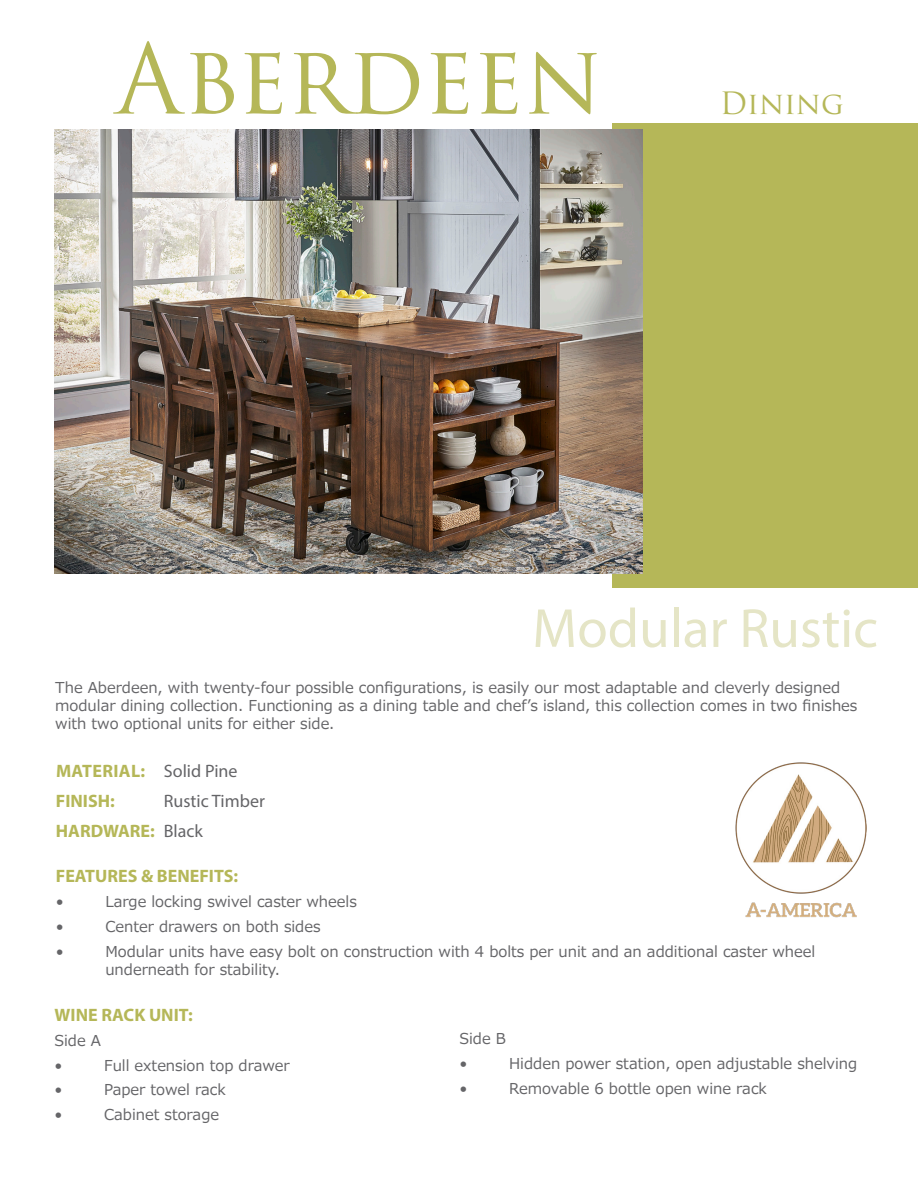
<style>
.page{position:relative;width:918px;height:1188px;background:#fff}
.page>*{position:absolute;margin:0;border:0;box-sizing:border-box;transform-origin:0 0}
.t1{font:94.5px "Trajan Pro 3";letter-spacing:-.02em;color:#b5b758}
.t2{font:55.5px "Myriad Pro";color:#e5e5c6}
.t3{font:30px "Trajan Pro 3";color:#b5b758}
.t4{font:700 18px "Myriad Pro";color:#b5b758}
.t5{font:700 18px "Myriad Pro";letter-spacing:.02em;color:#b5b758}
.t6{font:18px "Myriad Pro";color:#656568}
.t7{font:15px/18px "Meiryo";color:#656568}
.s1{font-weight:400;color:#656568}
</style>
<div class="page">
<div style="left:612px;top:123px;width:306px;height:464px;background:#b5b758"></div>
<img style="left:54px;top:129px;width:589px;height:444px">
<img style="left:735px;top:762px;width:132px;height:156px">
<p class="t1" style="left:116px;top:14px;width:489px">Aberdeen</p>
<p class="t3" style="left:720px;top:83px;width:126px">Dining</p>
<p class="t2" style="left:532px;top:594px;width:347px">Modular Rustic</p>
<p class="t7" style="left:55px;top:679px;width:804px">The Aberdeen, with twenty-four possible configurations, is easily our most adaptable and cleverly designed modular dining collection. Functioning as a dining table and chef’s island, this collection comes in two finishes with two optional units for either side.</p>
<p class="t5" style="left:56px;top:760px;width:183px">MATERIAL: <span class="s1">Solid Pine</span></p>
<p class="t4" style="left:56px;top:790px;width:60px">FINISH:</p>
<p class="t6" style="left:164px;top:790px;width:103px">Rustic Timber</p>
<p class="t4" style="left:56px;top:820px;width:149px">HARDWARE: <span class="s1">Black</span></p>
<p class="t4" style="left:56px;top:865px;width:184px">FEATURES &amp; BENEFITS:</p>
<p class="t7" style="left:56px;top:894px;width:9px">•</p>
<p class="t7" style="left:105px;top:894px;width:253px">Large locking swivel caster wheels</p>
<p class="t7" style="left:56px;top:918px;width:9px">•</p>
<p class="t7" style="left:105px;top:918px;width:217px">Center drawers on both sides</p>
<p class="t7" style="left:56px;top:943px;width:9px">•</p>
<p class="t7" style="left:105px;top:943px;width:711px">Modular units have easy bolt on construction with 4 bolts per unit and an additional caster wheel underneath for stability.</p>
<p class="t4" style="left:55px;top:1003px;width:140px">WINE RACK UNIT:</p>
<p class="t7" style="left:55px;top:1032px;width:48px">Side A</p>
<p class="t7" style="left:55px;top:1057px;width:9px">•</p>
<p class="t7" style="left:104px;top:1057px;width:187px">Full extension top drawer</p>
<p class="t7" style="left:55px;top:1082px;width:9px">•</p>
<p class="t7" style="left:104px;top:1082px;width:123px">Paper towel rack</p>
<p class="t7" style="left:55px;top:1106px;width:9px">•</p>
<p class="t7" style="left:104px;top:1106px;width:116px">Cabinet storage</p>
<p class="t7" style="left:460px;top:1031px;width:48px">Side B</p>
<p class="t7" style="left:460px;top:1055px;width:9px">•</p>
<p class="t7" style="left:509px;top:1055px;width:350px">Hidden power station, open adjustable shelving</p>
<p class="t7" style="left:460px;top:1080px;width:9px">•</p>
<p class="t7" style="left:509px;top:1080px;width:259px">Removable 6 bottle open wine rack</p>
</div>
